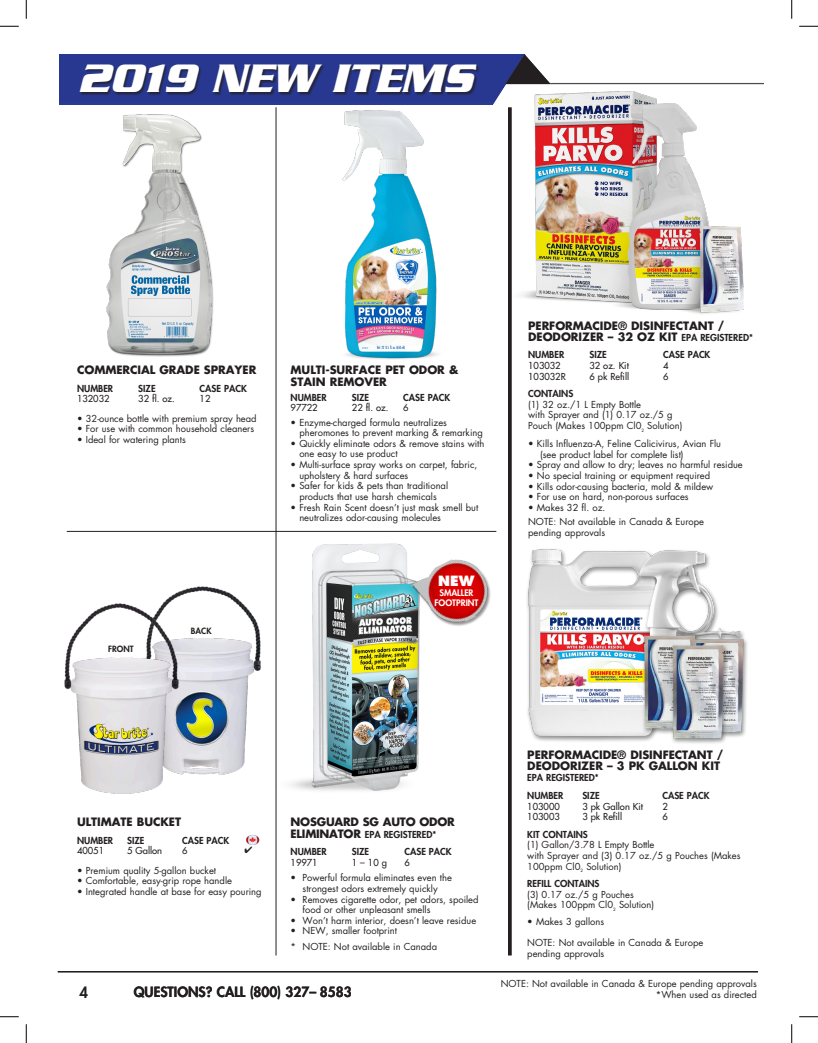
<style>
.page{position:relative;width:818px;height:1043px;background:#fff}
.page>*{position:absolute;margin:0;border:0;box-sizing:border-box;transform-origin:0 0}
.t1{font:italic 700 42.88px "Serpentine";letter-spacing:-.01em;color:#fff}
.t2{font:800 15px "Futura";color:#231f20}
.t3{font:800 13.75px "Futura";color:#231f20}
.t4{font:800 13.75px "Futura";color:#fff}
.t5{font:700 11.25px/11.2px "Futura";letter-spacing:-.005em;color:#231f20}
.t6{font:9.38px/10.6px "Futura";color:#231f20}
.t7{font:800 9.38px "Futura";color:#231f20}
.t8{font:9.38px "Futura";color:#231f20}
.t9{font:800 8.75px "Futura";color:#fff}
.t10{font:800 8.38px "Futura";color:#231f20}
.s1{font-weight:800;font-size:9.38px}
.s2{font-weight:700;font-size:11.25px}
</style>
<div class="page">
<hr style="left:63px;top:83px;width:700px;height:1px;background:#4b4c4d">
<img style="left:60px;top:55px;width:490px;height:50px">
<div style="left:80px;top:65px;width:399px;height:30px;background:#231f20;opacity:.75"></div>
<hr style="left:58px;top:971px;width:699px;height:1px;background:#231f20">
<img style="left:163px;top:586px;width:98px;height:189px">
<img style="left:64px;top:603px;width:124px;height:191px">
<img style="left:246px;top:835px;width:13px;height:10px">
<div style="left:106px;top:114px;width:108px;height:243px;background:#231f20;opacity:.55"></div>
<img style="left:107px;top:115px;width:104px;height:239px">
<img style="left:342px;top:111px;width:96px;height:248px">
<img style="left:508px;top:91px;width:235px;height:225px">
<img style="left:527px;top:549px;width:221px;height:195px">
<hr style="left:508px;top:107px;width:3px;height:848px;background:#231f20">
<hr style="left:276px;top:107px;width:1px;height:848px;background:#231f20">
<hr style="left:67px;top:531px;width:429px;height:1px;background:#231f20">
<img style="left:275px;top:537px;width:145px;height:262px">
<img style="left:409px;top:550px;width:82px;height:86px">
<svg style="left:0;top:25px;width:19px;height:2px"></svg>
<svg style="left:799px;top:25px;width:19px;height:2px"></svg>
<svg style="left:0;top:1016px;width:19px;height:1px"></svg>
<svg style="left:799px;top:1016px;width:19px;height:1px"></svg>
<svg style="left:25px;top:0;width:2px;height:19px"></svg>
<svg style="left:25px;top:1024px;width:2px;height:18px"></svg>
<svg style="left:791px;top:0;width:1px;height:19px"></svg>
<svg style="left:791px;top:1024px;width:1px;height:18px"></svg>
<p class="t1" style="left:78px;top:54px;width:396px">2019 NEW ITEMS</p>
<p class="t5" style="left:77px;top:364px;width:181px">COMMERCIAL GRADE SPRAYER</p>
<p class="t7" style="left:77px;top:382px;width:38px">NUMBER</p>
<p class="t7" style="left:138px;top:382px;width:19px">SIZE</p>
<p class="t7" style="left:199px;top:382px;width:49px">CASE PACK</p>
<p class="t8" style="left:77px;top:393px;width:34px">132032</p>
<p class="t8" style="left:138px;top:393px;width:38px">32 fl. oz.</p>
<p class="t8" style="left:199px;top:393px;width:12px">12</p>
<p class="t6" style="left:77px;top:413px;width:181px">• 32-ounce bottle with premium spray head</p>
<p class="t6" style="left:77px;top:423px;width:178px">• For use with common household cleaners</p>
<p class="t6" style="left:77px;top:434px;width:110px">• Ideal for watering plants</p>
<p class="t10" style="left:108px;top:643px;width:27px">FRONT</p>
<p class="t10" style="left:191px;top:625px;width:22px">BACK</p>
<p class="t5" style="left:290px;top:364px;width:169px">MULTI-SURFACE PET ODOR &amp;<br>STAIN REMOVER</p>
<p class="t7" style="left:290px;top:391px;width:38px">NUMBER</p>
<p class="t7" style="left:352px;top:391px;width:19px">SIZE</p>
<p class="t7" style="left:403px;top:391px;width:49px">CASE PACK</p>
<p class="t8" style="left:290px;top:401px;width:29px">97722</p>
<p class="t8" style="left:352px;top:401px;width:38px">22 fl. oz.</p>
<p class="t8" style="left:403px;top:401px;width:7px">6</p>
<p class="t6" style="left:299px;top:416px;width:185px;text-indent:-9px">• Enzyme-charged formula neutralizes pheromones to prevent marking &amp; remarking</p>
<p class="t6" style="left:299px;top:438px;width:186px;text-indent:-9px">• Quickly eliminate odors &amp; remove stains with one easy to use product</p>
<p class="t6" style="left:299px;top:459px;width:179px;text-indent:-9px">• Multi-surface spray works on carpet, fabric, upholstery &amp; hard surfaces</p>
<p class="t6" style="left:290px;top:480px;width:159px;text-align:center">• Safer for kids &amp; pets than traditional products that use harsh chemicals</p>
<p class="t6" style="left:299px;top:501px;width:180px;text-indent:-9px">• Fresh Rain Scent doesn’t just mask smell but neutralizes odor-causing molecules</p>
<p class="t4" style="left:438px;top:572px;width:38px">NEW</p>
<p class="t9" style="left:439px;top:587px;width:36px">SMALLER</p>
<p class="t9" style="left:434px;top:597px;width:45px">FOOTPRINT</p>
<p class="t5" style="left:528px;top:319px;width:226px">PERFORMACIDE® DISINFECTANT /<br>DEODORIZER – 32 OZ KIT <span class="s1">EPA REGISTERED*</span></p>
<p class="t7" style="left:528px;top:349px;width:38px">NUMBER</p>
<p class="t7" style="left:589px;top:349px;width:19px">SIZE</p>
<p class="t7" style="left:663px;top:349px;width:49px">CASE PACK</p>
<p class="t8" style="left:528px;top:359px;width:34px">103032</p>
<p class="t8" style="left:589px;top:359px;width:41px">32 oz. Kit</p>
<p class="t8" style="left:663px;top:359px;width:7px">4</p>
<p class="t8" style="left:528px;top:370px;width:39px">103032R</p>
<p class="t8" style="left:589px;top:370px;width:41px">6 pk Refill</p>
<p class="t8" style="left:663px;top:370px;width:7px">6</p>
<p class="t7" style="left:528px;top:387px;width:47px">CONTAINS</p>
<p class="t6" style="left:528px;top:399px;width:114px">(1) 32 oz./1 L Empty Bottle</p>
<p class="t6" style="left:528px;top:409px;width:156px">with Sprayer and (1) 0.17 oz./5 g<br>Pouch (Makes 100ppm Cl0<sub>2</sub> Solution)</p>
<p class="t6" style="left:540px;top:438px;width:182px;text-indent:-12px">• Kills Influenza-A, Feline Calicivirus, Avian Flu (see product label for complete list)</p>
<p class="t6" style="left:528px;top:459px;width:216px">• Spray and allow to dry; leaves no harmful residue</p>
<p class="t6" style="left:528px;top:470px;width:183px">• No special training or equipment required</p>
<p class="t6" style="left:528px;top:481px;width:187px">• Kills odor-causing bacteria, mold &amp; mildew</p>
<p class="t6" style="left:528px;top:491px;width:162px">• For use on hard, non-porous surfaces</p>
<p class="t6" style="left:528px;top:502px;width:79px">• Makes 32 fl. oz.</p>
<p class="t6" style="left:528px;top:516px;width:177px">NOTE: Not available in Canada &amp; Europe pending approvals</p>
<p class="t5" style="left:77px;top:816px;width:105px">ULTIMATE BUCKET</p>
<p class="t7" style="left:77px;top:834px;width:38px">NUMBER</p>
<p class="t7" style="left:127px;top:834px;width:19px">SIZE</p>
<p class="t7" style="left:182px;top:834px;width:49px">CASE PACK</p>
<p class="t8" style="left:77px;top:844px;width:29px">40051</p>
<p class="t8" style="left:127px;top:844px;width:37px">5 Gallon</p>
<p class="t8" style="left:182px;top:844px;width:7px">6</p>
<p class="t6" style="left:77px;top:865px;width:141px">• Premium quality 5-gallon bucket</p>
<p class="t6" style="left:77px;top:875px;width:156px">• Comfortable, easy-grip rope handle</p>
<p class="t6" style="left:77px;top:886px;width:186px">• Integrated handle at base for easy pouring</p>
<p class="t5" style="left:290px;top:816px;width:166px">NOSGUARD SG AUTO ODOR</p>
<p class="t7" style="left:290px;top:827px;width:147px"><span class="s2">ELIMINATOR</span> EPA REGISTERED*</p>
<p class="t7" style="left:290px;top:845px;width:38px">NUMBER</p>
<p class="t7" style="left:352px;top:845px;width:19px">SIZE</p>
<p class="t7" style="left:404px;top:845px;width:49px">CASE PACK</p>
<p class="t8" style="left:290px;top:856px;width:29px">19971</p>
<p class="t8" style="left:352px;top:856px;width:37px">1 – 10 g</p>
<p class="t8" style="left:404px;top:856px;width:7px">6</p>
<p class="t6" style="left:290px;top:872px;width:163px;text-align:center">• Powerful formula eliminates even the strongest odors extremely quickly</p>
<p class="t6" style="left:290px;top:893px;width:189px">• Removes cigarette odor, pet odors, spoiled</p>
<p class="t6" style="left:302px;top:904px;width:129px">food or other unpleasant smells</p>
<p class="t6" style="left:290px;top:915px;width:187px">• Won’t harm interior, doesn’t leave residue</p>
<p class="t6" style="left:290px;top:925px;width:108px">• NEW, smaller footprint</p>
<p class="t6" style="left:290px;top:940px;width:148px">* NOTE: Not available in Canada</p>
<p class="t2" style="left:79px;top:982px;width:10px">4</p>
<p class="t3" style="left:134px;top:982px;width:219px">QUESTIONS? CALL (800) 327– 8583</p>
<p class="t5" style="left:527px;top:748px;width:198px">PERFORMACIDE® DISINFECTANT /<br>DEODORIZER – 3 PK GALLON KIT</p>
<p class="t7" style="left:527px;top:771px;width:73px">EPA REGISTERED*</p>
<p class="t7" style="left:527px;top:789px;width:38px">NUMBER</p>
<p class="t7" style="left:582px;top:789px;width:19px">SIZE</p>
<p class="t7" style="left:662px;top:789px;width:49px">CASE PACK</p>
<p class="t8" style="left:527px;top:800px;width:34px">103000</p>
<p class="t8" style="left:582px;top:800px;width:62px">3 pk Gallon Kit</p>
<p class="t8" style="left:662px;top:800px;width:7px">2</p>
<p class="t8" style="left:527px;top:810px;width:34px">103003</p>
<p class="t8" style="left:582px;top:810px;width:41px">3 pk Refill</p>
<p class="t8" style="left:662px;top:810px;width:7px">6</p>
<p class="t7" style="left:527px;top:828px;width:62px">KIT CONTAINS</p>
<p class="t6" style="left:527px;top:839px;width:129px">(1) Gallon/3.78 L Empty Bottle</p>
<p class="t6" style="left:527px;top:850px;width:215px">with Sprayer and (3) 0.17 oz./5 g Pouches (Makes<br>100ppm Cl0<sub>2</sub> Solution)</p>
<p class="t7" style="left:527px;top:877px;width:74px">REFILL CONTAINS</p>
<p class="t6" style="left:527px;top:888px;width:128px">(3) 0.17 oz./5 g Pouches (Makes 100ppm Cl0<sub>2</sub> Solution)</p>
<p class="t6" style="left:527px;top:916px;width:78px">• Makes 3 gallons</p>
<p class="t6" style="left:527px;top:937px;width:177px">NOTE: Not available in Canada &amp; Europe pending approvals</p>
<p class="t6" style="left:500px;top:977px;width:257px">NOTE: Not available in Canada &amp; Europe pending approvals</p>
<p class="t6" style="left:655px;top:988px;width:102px">*When used as directed</p>
</div>
